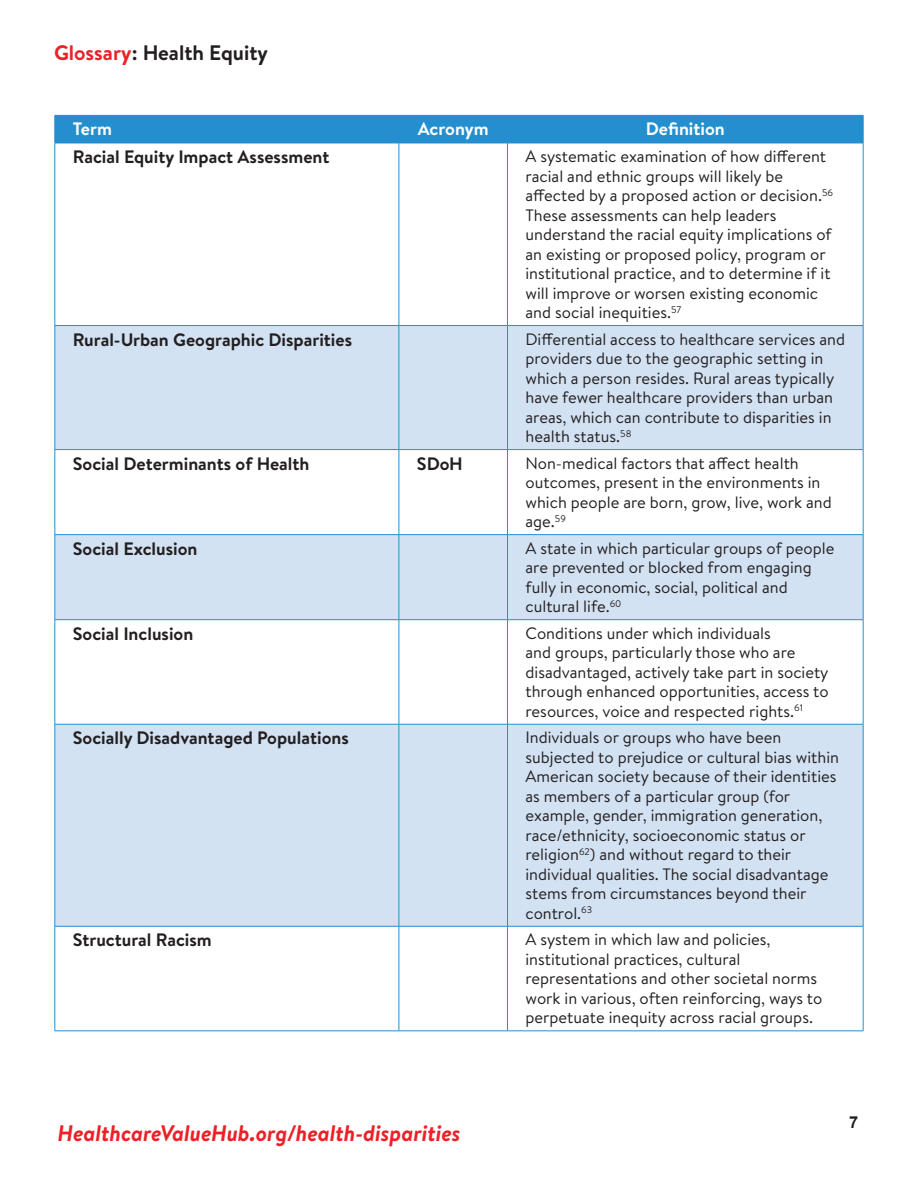
<style>
.page{position:relative;width:918px;height:1188px;background:#fff}
.page>*{position:absolute;margin:0;border:0;box-sizing:border-box;transform-origin:0 0}
.t1{font:italic 700 22.5px "Brandon Text";color:#ec2127}
.t2{font:700 21px "Brandon Text";color:#231f20}
.t3{font:700 18px "Brandon Text";color:#231f20}
.t4{font:700 18px "Brandon Text";color:#fff}
.Paragraph_Text{font:16.5px/19.5px "Brandon Text";color:#231f20}
.t5{font:700 16.5px "Arial";color:#231f20}
.s1{color:#ec2127}
</style>
<div class="page">
<svg style="left:56px;top:326px;width:807px;height:600px;fill:#d3e2f3"></svg>
<div style="left:55px;top:115px;width:809px;height:28px;background:#238fcf"></div>
<hr style="left:55px;top:143px;width:1px;height:182px;background:#258ece">
<hr style="left:399px;top:143px;width:1px;height:182px;background:#258ece">
<hr style="left:507px;top:143px;width:1px;height:182px;background:#258ece">
<hr style="left:863px;top:143px;width:1px;height:182px;background:#258ece">
<hr style="left:55px;top:326px;width:1px;height:123px;background:#258ece">
<hr style="left:399px;top:326px;width:1px;height:123px;background:#258ece">
<hr style="left:507px;top:326px;width:1px;height:123px;background:#258ece">
<hr style="left:863px;top:326px;width:1px;height:123px;background:#258ece">
<hr style="left:55px;top:450px;width:1px;height:84px;background:#258ece">
<hr style="left:399px;top:450px;width:1px;height:84px;background:#258ece">
<hr style="left:507px;top:450px;width:1px;height:84px;background:#258ece">
<hr style="left:863px;top:450px;width:1px;height:84px;background:#258ece">
<hr style="left:55px;top:535px;width:1px;height:84px;background:#258ece">
<hr style="left:399px;top:535px;width:1px;height:84px;background:#258ece">
<hr style="left:507px;top:535px;width:1px;height:84px;background:#258ece">
<hr style="left:863px;top:535px;width:1px;height:84px;background:#258ece">
<hr style="left:55px;top:620px;width:1px;height:104px;background:#258ece">
<hr style="left:399px;top:620px;width:1px;height:104px;background:#258ece">
<hr style="left:507px;top:620px;width:1px;height:104px;background:#258ece">
<hr style="left:863px;top:620px;width:1px;height:104px;background:#258ece">
<hr style="left:55px;top:724px;width:1px;height:202px;background:#258ece">
<hr style="left:399px;top:724px;width:1px;height:202px;background:#258ece">
<hr style="left:507px;top:724px;width:1px;height:202px;background:#258ece">
<hr style="left:863px;top:724px;width:1px;height:202px;background:#258ece">
<hr style="left:55px;top:926px;width:1px;height:105px;background:#258ece">
<hr style="left:399px;top:926px;width:1px;height:105px;background:#258ece">
<hr style="left:507px;top:926px;width:1px;height:105px;background:#258ece">
<hr style="left:863px;top:926px;width:1px;height:105px;background:#258ece">
<hr style="left:55px;top:115px;width:344px;height:1px;background:#258ece">
<hr style="left:399px;top:115px;width:109px;height:1px;background:#258ece">
<hr style="left:508px;top:115px;width:355px;height:1px;background:#258ece">
<hr style="left:55px;top:143px;width:344px;height:1px;background:#258ece">
<hr style="left:399px;top:143px;width:109px;height:1px;background:#258ece">
<hr style="left:508px;top:143px;width:355px;height:1px;background:#258ece">
<hr style="left:55px;top:325px;width:344px;height:1px;background:#258ece">
<hr style="left:399px;top:325px;width:109px;height:1px;background:#258ece">
<hr style="left:508px;top:325px;width:355px;height:1px;background:#258ece">
<hr style="left:55px;top:449px;width:344px;height:1px;background:#258ece">
<hr style="left:399px;top:449px;width:109px;height:1px;background:#258ece">
<hr style="left:508px;top:449px;width:355px;height:1px;background:#258ece">
<hr style="left:55px;top:534px;width:344px;height:1px;background:#258ece">
<hr style="left:399px;top:534px;width:109px;height:1px;background:#258ece">
<hr style="left:508px;top:534px;width:355px;height:1px;background:#258ece">
<hr style="left:55px;top:619px;width:344px;height:1px;background:#258ece">
<hr style="left:399px;top:619px;width:109px;height:1px;background:#258ece">
<hr style="left:508px;top:619px;width:355px;height:1px;background:#258ece">
<hr style="left:55px;top:724px;width:344px;height:1px;background:#258ece">
<hr style="left:399px;top:724px;width:109px;height:1px;background:#258ece">
<hr style="left:508px;top:724px;width:355px;height:1px;background:#258ece">
<hr style="left:55px;top:926px;width:344px;height:1px;background:#258ece">
<hr style="left:399px;top:926px;width:109px;height:1px;background:#258ece">
<hr style="left:508px;top:926px;width:355px;height:1px;background:#258ece">
<hr style="left:55px;top:1031px;width:344px;height:1px;background:#258ece">
<hr style="left:399px;top:1031px;width:109px;height:1px;background:#258ece">
<hr style="left:508px;top:1031px;width:355px;height:1px;background:#258ece">
<p class="t2" style="left:54px;top:38px;width:216px"><span class="s1">Glossary</span>: Health Equity</p>
<p class="t4" style="left:73px;top:117px;width:41px">Term</p>
<p class="t4" style="left:418px;top:117px;width:72px">Acronym</p>
<p class="t4" style="left:646px;top:117px;width:81px">Definition</p>
<p class="t3" style="left:73px;top:144px;width:258px">Racial Equity Impact Assessment</p>
<p class="Paragraph_Text" style="left:526px;top:146px;width:309px">A systematic examination of how different racial and ethnic groups will likely be affected by a proposed action or decision.<sup>56<br></sup>These assessments can help leaders understand the racial equity implications of an existing or proposed policy, program or institutional practice, and to determine if it will improve or worsen existing economic and social inequities.<sup>57</sup></p>
<p class="t3" style="left:73px;top:327px;width:281px">Rural-Urban Geographic Disparities</p>
<p class="Paragraph_Text" style="left:526px;top:329px;width:321px">Differential access to healthcare services and providers due to the geographic setting in which a person resides. Rural areas typically have fewer healthcare providers than urban areas, which can contribute to disparities in health status.<sup>58</sup></p>
<p class="t3" style="left:73px;top:451px;width:238px">Social Determinants of Health</p>
<p class="t3" style="left:417px;top:451px;width:48px">SDoH</p>
<p class="Paragraph_Text" style="left:526px;top:453px;width:308px">Non-medical factors that affect health outcomes, present in the environments in which people are born, grow, live, work and age.<sup>59</sup></p>
<p class="t3" style="left:73px;top:536px;width:126px">Social Exclusion</p>
<p class="Paragraph_Text" style="left:526px;top:538px;width:310px">A state in which particular groups of people are prevented or blocked from engaging fully in economic, social, political and cultural life.<sup>60</sup></p>
<p class="t3" style="left:73px;top:621px;width:122px">Social Inclusion</p>
<p class="Paragraph_Text" style="left:526px;top:623px;width:305px">Conditions under which individuals<br>and groups, particularly those who are disadvantaged, actively take part in society through enhanced opportunities, access to resources, voice and respected rights.<sup>61</sup></p>
<p class="t3" style="left:73px;top:726px;width:278px">Socially Disadvantaged Populations</p>
<p class="Paragraph_Text" style="left:526px;top:727px;width:315px">Individuals or groups who have been subjected to prejudice or cultural bias within American society because of their identities as members of a particular group (for example, gender, immigration generation, race/ethnicity, socioeconomic status or religion<sup>62</sup>) and without regard to their individual qualities. The social disadvantage stems from circumstances beyond their control.<sup>63</sup></p>
<p class="t3" style="left:73px;top:928px;width:140px">Structural Racism</p>
<p class="Paragraph_Text" style="left:526px;top:929px;width:298px">A system in which law and policies, institutional practices, cultural representations and other societal norms work in various, often reinforcing, ways to perpetuate inequity across racial groups.</p>
<p class="t1" style="left:58px;top:1117px;width:404px">HealthcareValueHub.org/health-disparities</p>
<p class="t5" style="left:849px;top:1111px;width:11px">7</p>
</div>
